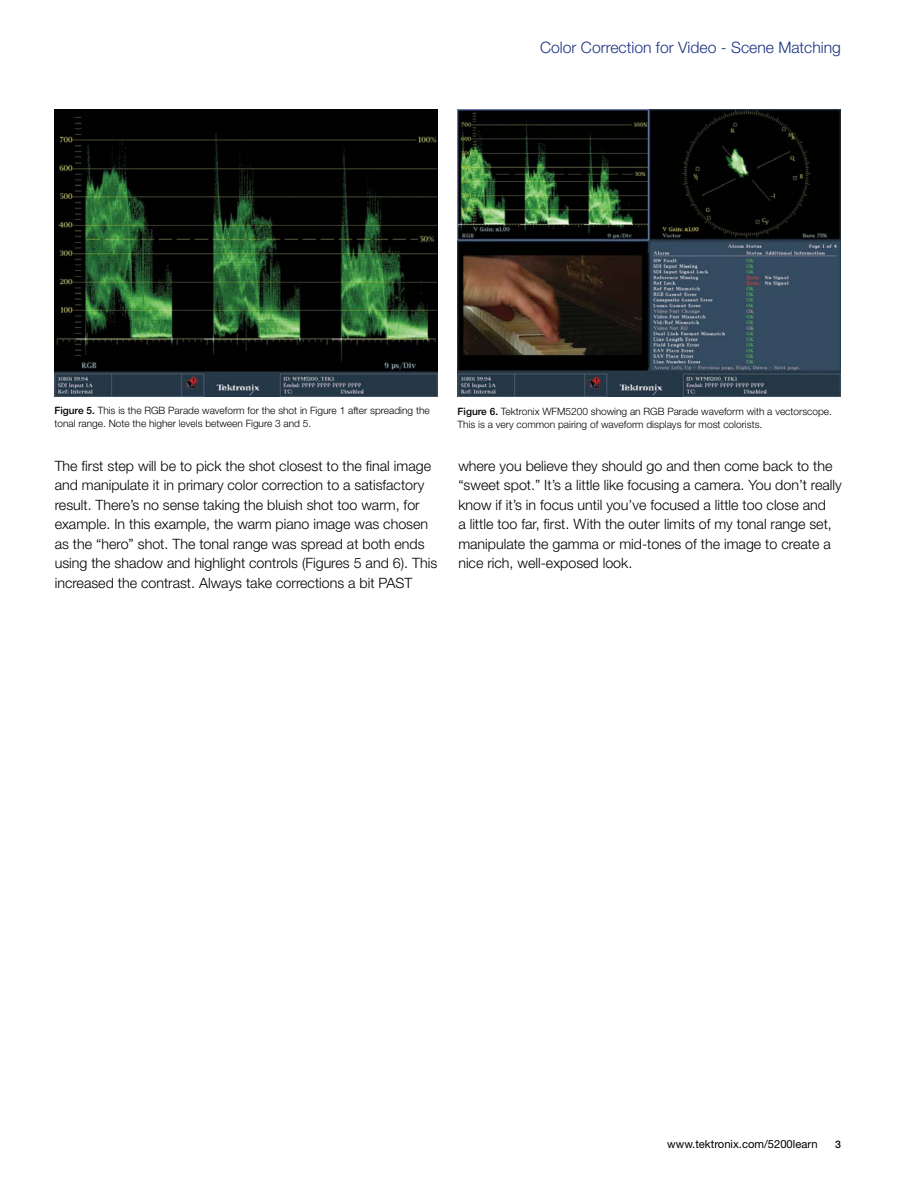
<style>
.page{position:relative;width:918px;height:1188px;background:#fff}
.page>*{position:absolute;margin:0;border:0;box-sizing:border-box;transform-origin:0 0}
.t1{font:300 15.75px "Helvetica Neue";color:#1b3281}
.t2{font:300 14.25px/19.5px "Helvetica Neue";color:#000}
.t3{font:11.25px "Helvetica Neue";color:#000}
.t4{font:500 10.5px "Helvetica Neue";color:#000}
.t5{font:300 10.2px/13.5px "Helvetica Neue";color:#000}
.s1{font-weight:500}
</style>
<div class="page">
<img style="left:54px;top:109px;width:383px;height:288px">
<img style="left:458px;top:109px;width:383px;height:288px">
<p class="t1" style="left:540px;top:37px;width:302px">Color Correction for Video - Scene Matching</p>
<p class="t5" style="left:54px;top:403px;width:377px"><span class="s1">Figure 5.</span> This is the RGB Parade waveform for the shot in Figure 1 after spreading the tonal range. Note the higher levels between Figure 3 and 5.</p>
<p class="t5" style="left:458px;top:404px;width:376px"><span class="s1">Figure 6.</span> Tektronix WFM5200 showing an RGB Parade waveform with a vectorscope.<br>This is a very common pairing of waveform displays for most colorists.</p>
<p class="t2" style="left:55px;top:456px;width:384px">The first step will be to pick the shot closest to the final image and manipulate it in primary color correction to a satisfactory result. There’s no sense taking the bluish shot too warm, for example. In this example, the warm piano image was chosen as the “hero” shot. The tonal range was spread at both ends using the shadow and highlight controls (Figures 5 and 6). This increased the contrast. Always take corrections a bit PAST</p>
<p class="t2" style="left:458px;top:456px;width:385px">where you believe they should go and then come back to the “sweet spot.” It’s a little like focusing a camera. You don’t really know if it’s in focus until you’ve focused a little too close and<br>a little too far, first. With the outer limits of my tonal range set, manipulate the gamma or mid-tones of the image to create a nice rich, well-exposed look.</p>
<p class="t3" style="left:667px;top:1138px;width:152px">www.tektronix.com/5200learn</p>
<p class="t4" style="left:835px;top:1138px;width:7px">3</p>
</div>
